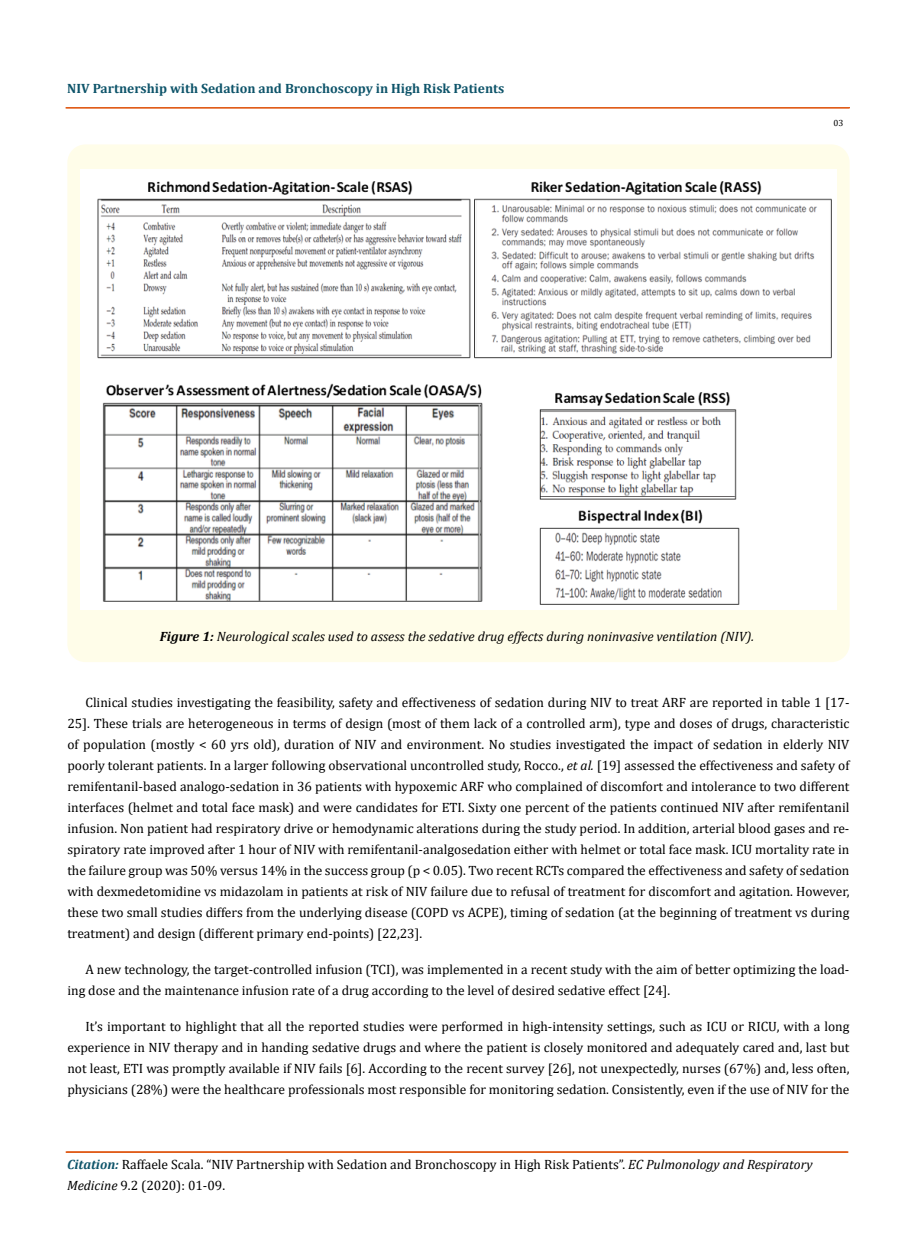
<style>
.page{position:relative;width:917px;height:1260px;background:#fff}
.page>*{position:absolute;margin:0;border:0;box-sizing:border-box;transform-origin:0 0}
.t1{font:13.5px/21px "Cambria";color:#000}
.t2{font:italic 13.5px "Cambria";color:#000}
.t3{font:700 13.5px "Cambria";color:#0e546a}
.t4{font:9px "Cambria";color:#000}
.s1{font-weight:700}
.s2{font-style:italic}
.s3{font-weight:700;font-style:italic;color:#0e546a}
</style>
<div class="page">
<hr style="left:66px;top:108px;width:783px;height:1px;background:#e05d1a">
<div style="left:66px;top:107px;width:783px;height:1px;border:1px solid #e05d1a"></div>
<div style="left:66px;top:1152px;width:782px;height:1px;border:1px solid #e05d1a"></div>
<div style="left:67px;top:144px;width:782px;height:518px;background:#fffde9;border-radius:18px"></div>
<img style="left:80px;top:170px;width:757px;height:440px">
<p class="t3" style="left:67px;top:79px;width:438px">NIV Partnership with Sedation and Bronchoscopy in High Risk Patients</p>
<p class="t4" style="left:833px;top:118px;width:11px">03</p>
<p class="t2" style="left:160px;top:626px;width:596px"><span class="s1">Figure 1:</span> Neurological scales used to assess the sedative drug effects during noninvasive ventilation (NIV).</p>
<p class="t1" style="left:67px;top:691px;width:783px;text-align:justify;text-indent:18px">Clinical studies investigating the feasibility, safety and effectiveness of sedation during NIV to treat ARF are reported in table 1 [17- 25]. These trials are heterogeneous in terms of design (most of them lack of a controlled arm), type and doses of drugs, characteristic of population (mostly &lt; 60 yrs old), duration of NIV and environment. No studies investigated the impact of sedation in elderly NIV poorly tolerant patients. In a larger following observational uncontrolled study, Rocco., <span class="s2">et al.</span> [19] assessed the effectiveness and safety of remifentanil-based analogo-sedation in 36 patients with hypoxemic ARF who complained of discomfort and intolerance to two different interfaces (helmet and total face mask) and were candidates for ETI. Sixty one percent of the patients continued NIV after remifentanil infusion. Non patient had respiratory drive or hemodynamic alterations during the study period. In addition, arterial blood gases and re&shy;spiratory rate improved after 1 hour of NIV with remifentanil-analgosedation either with helmet or total face mask. ICU mortality rate in the failure group was 50% versus 14% in the success group (p &lt; 0.05). Two recent RCTs compared the effectiveness and safety of sedation with dexmedetomidine vs midazolam in patients at risk of NIV failure due to refusal of treatment for discomfort and agitation. However, these two small studies differs from the underlying disease (COPD vs ACPE), timing of sedation (at the beginning of treatment vs during treatment) and design (different primary end-points) [22,23].</p>
<p class="t1" style="left:67px;top:958px;width:783px;text-indent:18px">A new technology, the target-controlled infusion (TCI), was implemented in a recent study with the aim of better optimizing the load&shy;ing dose and the maintenance infusion rate of a drug according to the level of desired sedative effect [24].</p>
<p class="t1" style="left:67px;top:1015px;width:783px;text-align:justify;text-indent:18px">It’s important to highlight that all the reported studies were performed in high-intensity settings, such as ICU or RICU, with a long experience in NIV therapy and in handing sedative drugs and where the patient is closely monitored and adequately cared and, last but not least, ETI was promptly available if NIV fails [6]. According to the recent survey [26], not unexpectedly, nurses (67%) and, less often, physicians (28%) were the healthcare professionals most responsible for monitoring sedation. Consistently, even if the use of NIV for the</p>
<p class="t1" style="left:67px;top:1153px;width:747px"><span class="s3">Citation:</span> Raffaele Scala. “NIV Partnership with Sedation and Bronchoscopy in High Risk Patients”. <span class="s2">EC Pulmonology and Respiratory<br>Medicine</span> 9.2 (2020): 01-09.</p>
</div>
